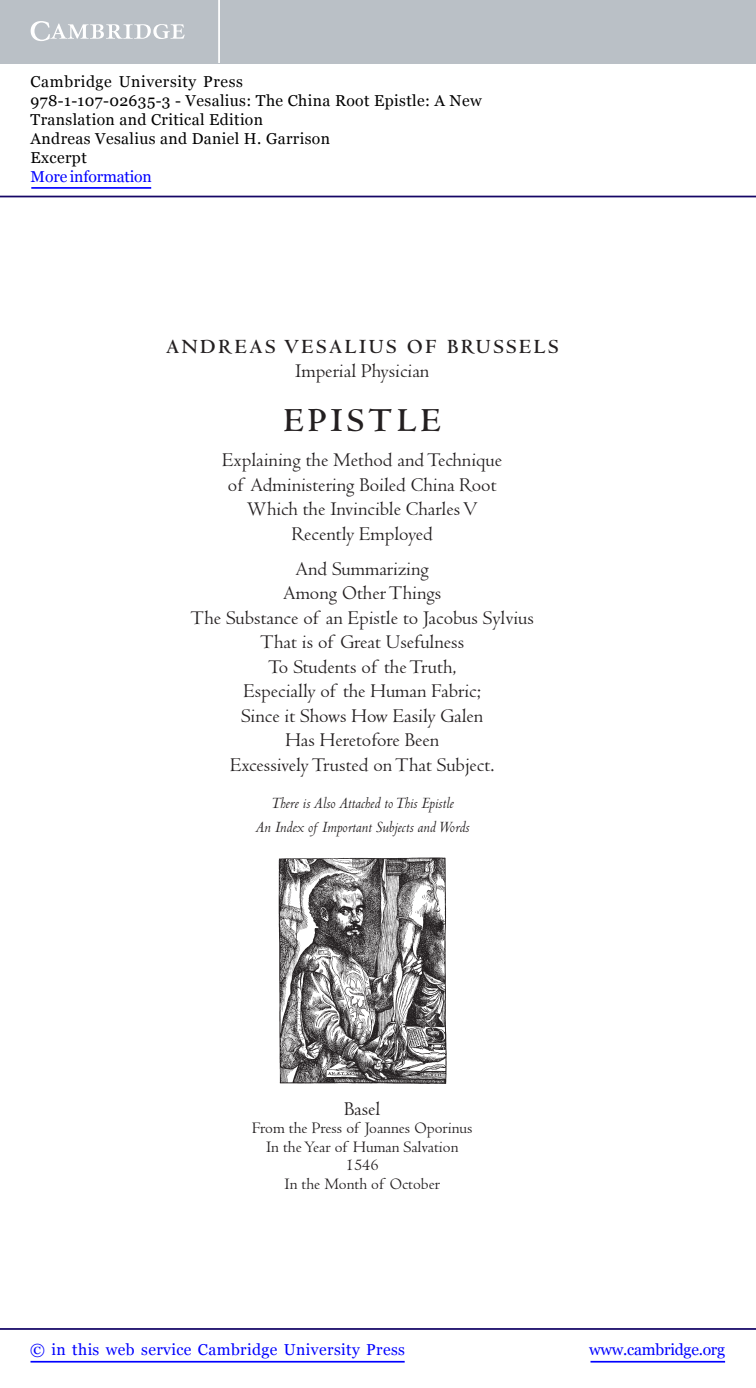
<style>
.page{position:relative;width:756px;height:1388px;background:#fff}
.page>*{position:absolute;margin:0;border:0;box-sizing:border-box;transform-origin:0 0}
.t1{font:700 35px "Centaur MT Std";letter-spacing:.125em;color:#231f20}
.t2{font:700 21px "Centaur MT Std";letter-spacing:.125em;color:#231f20}
.t3{font:20.12px/24.5px "Centaur MT Std";color:#231f20;text-align:center}
.t4{font:16.62px/18.7px "Centaur MT Std";color:#231f20;text-align:center}
.t5{font:italic 16.62px/24.5px "Centaur MT Std";color:#231f20;text-align:center}
.t6{font:15.75px/18.9px "Georgia";letter-spacing:.025em;color:#000}
.t7{font:15.75px "Georgia";letter-spacing:.025em;color:#00f}
.t8{font:15.75px "Georgia";letter-spacing:-.015em;color:#00f}
.t9{font:15.75px "Georgia";letter-spacing:-.01em;color:#00f}
</style>
<div class="page">
<img style="left:278px;top:857px;width:168px;height:226px">
<hr style="left:591px;top:1361px;width:134px;height:1px;background:#00f">
<hr style="left:0;top:1328px;width:756px;height:2px;background:#150666">
<hr style="left:31px;top:1361px;width:374px;height:1px;background:#00f">
<div style="left:0;top:0;width:756px;height:63px;background:#bac0c6"></div>
<svg style="left:31px;top:21px;width:154px;height:20px"></svg>
<hr style="left:218px;top:0;width:2px;height:63px;background:#fff">
<hr style="left:0;top:196px;width:756px;height:1px;background:#150666">
<hr style="left:31px;top:187px;width:120px;height:2px;background:#00f">
<p class="t6" style="left:31px;top:73px;width:453px">Cambridge University Press<br>978-1-107-02635-3 - Vesalius: The China Root Epistle: A New Translation and Critical Edition<br>Andreas Vesalius and Daniel H. Garrison<br>Excerpt</p>
<p class="t9" style="left:31px;top:167px;width:123px">More information</p>
<p class="t2" style="left:166px;top:338px;width:394px">ANDREAS VESALIUS OF BRUSSELS</p>
<p class="t3" style="left:295px;top:361px;width:136px">Imperial Physician</p>
<h1 class="t1" style="left:284px;top:407px;width:159px">EPISTLE</h1>
<p class="t3" style="left:222px;top:450px;width:281px">Explaining the Method and Technique of Administering Boiled China Root<br>Which the Invincible Charles V<br>Recently Employed</p>
<p class="t3" style="left:191px;top:558px;width:345px">And Summarizing<br>Among Other Things<br>The Substance of an Epistle to Jacobus Sylvius<br>That is of Great Usefulness<br>To Students of the Truth,<br>Especially of the Human Fabric;<br>Since it Shows How Easily Galen<br>Has Heretofore Been<br>Excessively Trusted on That Subject.</p>
<p class="t5" style="left:255px;top:792px;width:216px">There is Also Attached to This Epistle<br>An Index of Important Subjects and Words</p>
<p class="t3" style="left:344px;top:1098px;width:38px">Basel</p>
<p class="t4" style="left:252px;top:1120px;width:222px">From the Press of Joannes Oporinus<br>In the Year of Human Salvation<br>1546<br>In the Month of October</p>
<p class="t7" style="left:30px;top:1339px;width:376px">© in this web service Cambridge University Press</p>
<p class="t8" style="left:589px;top:1339px;width:137px">www.cambridge.org</p>
</div>
